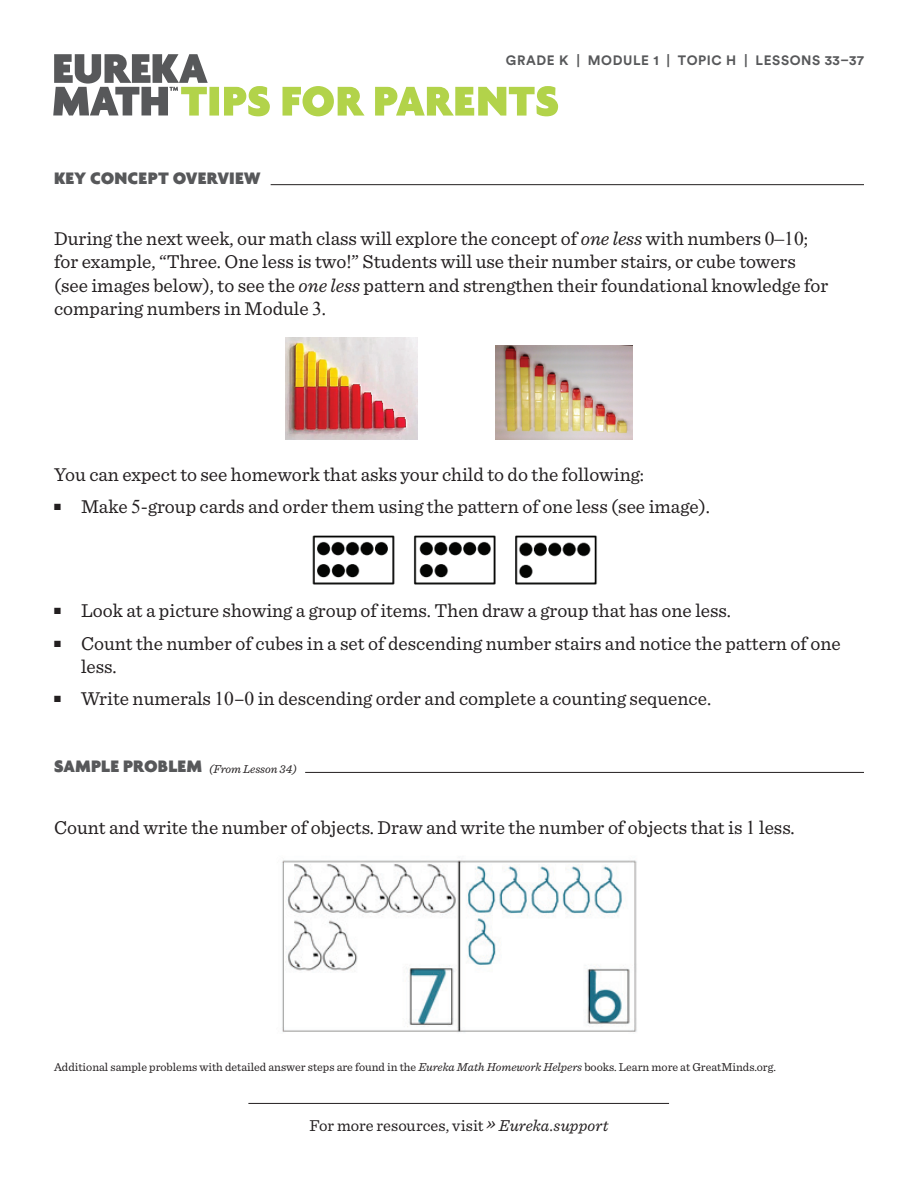
<style>
.page{position:relative;width:918px;height:1188px;background:#fff}
.page>*{position:absolute;margin:0;border:0;box-sizing:border-box;transform-origin:0 0}
.t1{font:19.5px/23.4px "Sentinel";color:#231f20}
.t2{font:900 18px "Agenda";letter-spacing:.015em;color:#57585a}
.t3{font:16.5px "Sentinel";color:#231f20}
.t4{font:700 13.5px "Circular Std";letter-spacing:.045em;color:#57585a}
.t5{font:12px "Sentinel";color:#231f20}
.t6{font:italic 12px "Sentinel";letter-spacing:-.005em;color:#231f20}
.s1{font-style:italic}
.s2{font-family:"Times New Roman"}
.s3{font-family:"Agenda";font-weight:900;font-style:normal;font-size:18px;color:#57585a}
.s4{font-style:italic;font-size:19.5px}
</style>
<div class="page">
<hr style="left:271px;top:184px;width:593px;height:1px;background:#231f20">
<hr style="left:305px;top:772px;width:559px;height:1px;background:#231f20">
<img style="left:282px;top:860px;width:355px;height:172px">
<img style="left:285px;top:337px;width:132px;height:102px">
<img style="left:495px;top:345px;width:138px;height:94px">
<img style="left:312px;top:535px;width:285px;height:50px">
<svg style="left:53px;top:54px;width:505px;height:62px"></svg>
<hr style="left:248px;top:1103px;width:421px;height:1px;background:#231f20">
<p class="t2" style="left:54px;top:167px;width:208px">KEY CONCEPT OVERVIEW</p>
<p class="t4" style="left:506px;top:51px;width:360px">GRADE K | MODULE 1 | TOPIC H | LESSONS 33–37</p>
<p class="t1" style="left:54px;top:226px;width:776px">During the next week, our math class will explore the concept of <span class="s1">one less</span> with numbers <span class="s2">0–10</span>; for example, “Three. One less is two!” Students will use their number stairs, or cube towers (see images below), to see the <span class="s1">one less</span> pattern and strengthen their foundational knowledge for comparing numbers in Module <span class="s2">3</span>.</p>
<p class="t1" style="left:54px;top:461px;width:592px">You can expect to see homework that asks your child to do the following:</p>
<p class="t1" style="left:54px;top:494px;width:657px">■ Make <span class="s2">5</span>-group cards and order them using the pattern of one less (see image).</p>
<p class="t1" style="left:54px;top:598px;width:678px">■ Look at a picture showing a group of items. Then draw a group that has one less.</p>
<p class="t1" style="left:81px;top:630px;width:761px;text-indent:-27px">■ Count the number of cubes in a set of descending number stairs and notice the pattern of one less.</p>
<p class="t1" style="left:54px;top:686px;width:659px">■ Write numerals <span class="s2">10</span>–<span class="s2">0</span> in descending order and complete a counting sequence.</p>
<p class="t6" style="left:54px;top:760px;width:244px"><span class="s3">SAMPLE PROBLEM</span> (From Lesson 34)</p>
<p class="t1" style="left:54px;top:814px;width:742px">Count and write the number of objects. Draw and write the number of objects that is <span class="s2">1</span> less.</p>
<p class="t5" style="left:54px;top:1058px;width:723px">Additional sample problems with detailed answer steps are found in the <span class="s1">Eureka Math Homework Helpers</span> books. Learn more at GreatMinds.org.</p>
<p class="t3" style="left:310px;top:1113px;width:300px">For more resources, visit <span class="s4">»</span> <span class="s1">Eureka.support</span></p>
</div>
